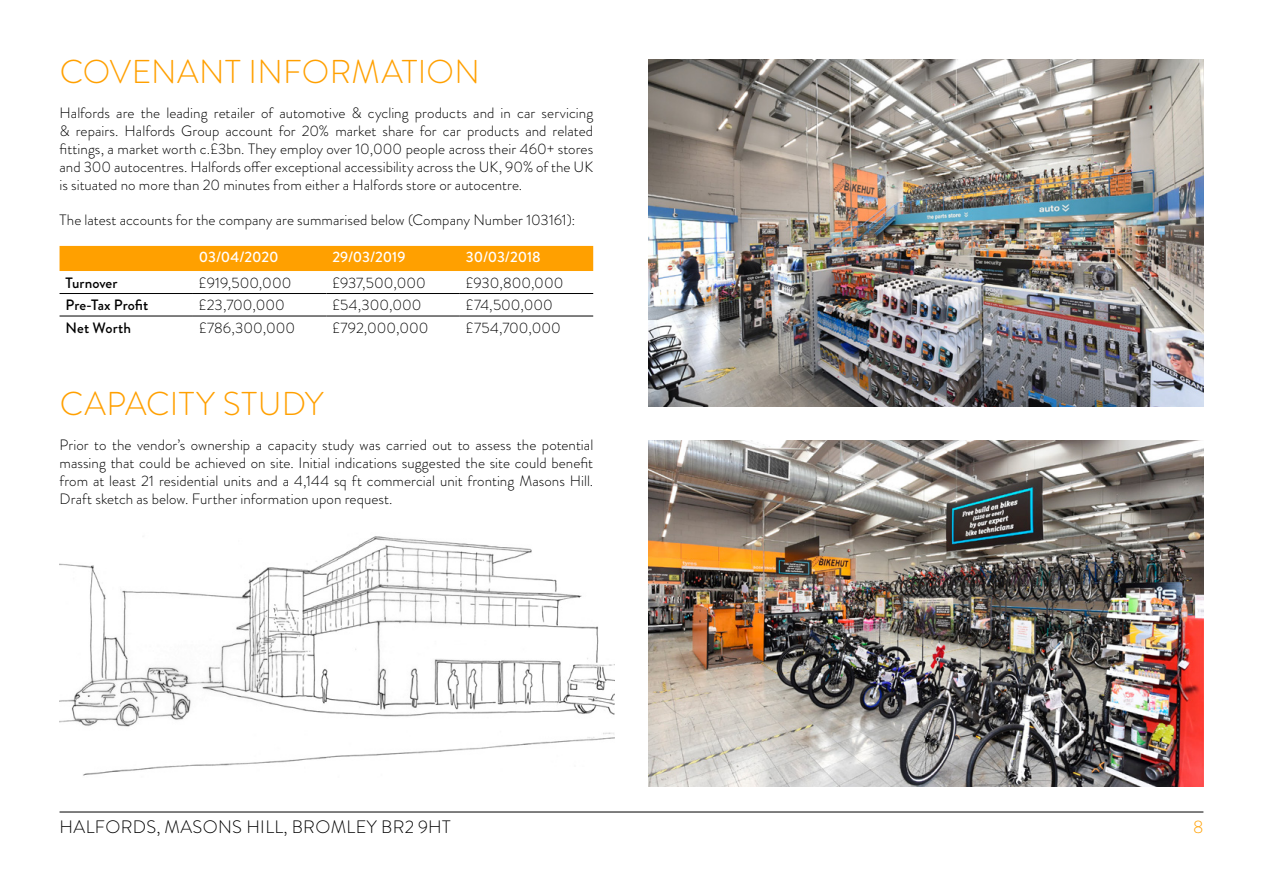
<style>
.page{position:relative;width:1263px;height:893px;background:#fff}
.page>*{position:absolute;margin:0;border:0;box-sizing:border-box;transform-origin:0 0}
.t1{font:300 33px "Brandon Grotesque";letter-spacing:.01em;color:#ffa000}
.t2{font:300 18px "Brandon Grotesque";letter-spacing:.02em;color:#000}
.t3{font:300 18px "Brandon Grotesque";color:#ffa000}
.t4{font:300 15px/18px "Brandon Grotesque";letter-spacing:.005em;color:#000;text-align:justify}
.t5{font:500 15px "Brandon Grotesque";letter-spacing:-.01em;color:#fff}
.t6{font:500 15px "Brandon Grotesque";color:#000}
</style>
<div class="page">
<hr style="left:60px;top:812px;width:1143px;height:1px;background:#000">
<img style="left:60px;top:536px;width:554px;height:240px">
<div style="left:60px;top:246px;width:533px;height:25px;background:#ffa000"></div>
<hr style="left:60px;top:293px;width:133px;height:1px;background:#000">
<hr style="left:193px;top:293px;width:133px;height:1px;background:#000">
<hr style="left:326px;top:293px;width:134px;height:1px;background:#000">
<hr style="left:460px;top:293px;width:133px;height:1px;background:#000">
<hr style="left:60px;top:316px;width:133px;height:1px;background:#000">
<hr style="left:193px;top:316px;width:133px;height:1px;background:#000">
<hr style="left:326px;top:316px;width:134px;height:1px;background:#000">
<hr style="left:460px;top:316px;width:133px;height:1px;background:#000">
<img style="left:648px;top:440px;width:555px;height:347px">
<img style="left:648px;top:60px;width:555px;height:346px">
<h1 class="t1" style="left:60px;top:49px;width:422px">COVENANT INFORMATION</h1>
<p class="t4" style="left:60px;top:104px;width:535px">Halfords are the leading retailer of automotive &amp; cycling products and in car servicing &amp; repairs. Halfords Group account for 20% market share for car products and related fittings, a market worth c.£3bn. They employ over 10,000 people across their 460+ stores and 300 autocentres. Halfords offer exceptional accessibility across the UK, 90% of the UK is situated no more than 20 minutes from either a Halfords store or autocentre.</p>
<p class="t4" style="left:60px;top:211px;width:517px">The latest accounts for the company are summarised below (Company Number 103161):</p>
<p class="t5" style="left:199px;top:247px;width:81px">03/04/2020</p>
<p class="t5" style="left:332px;top:247px;width:75px">29/03/2019</p>
<p class="t5" style="left:466px;top:247px;width:77px">30/03/2018</p>
<p class="t6" style="left:66px;top:272px;width:54px">Turnover</p>
<p class="t4" style="left:199px;top:273px;width:94px">£919,500,000</p>
<p class="t4" style="left:332px;top:273px;width:95px">£937,500,000</p>
<p class="t4" style="left:466px;top:273px;width:99px">£930,800,000</p>
<p class="t6" style="left:66px;top:294px;width:84px">Pre-Tax Profit</p>
<p class="t4" style="left:199px;top:296px;width:87px">£23,700,000</p>
<p class="t4" style="left:332px;top:296px;width:91px">£54,300,000</p>
<p class="t4" style="left:466px;top:296px;width:89px">£74,500,000</p>
<p class="t6" style="left:66px;top:317px;width:67px">Net Worth</p>
<p class="t4" style="left:199px;top:318px;width:98px">£786,300,000</p>
<p class="t4" style="left:332px;top:318px;width:98px">£792,000,000</p>
<p class="t4" style="left:466px;top:318px;width:97px">£754,700,000</p>
<h1 class="t1" style="left:60px;top:381px;width:265px">CAPACITY STUDY</h1>
<p class="t4" style="left:60px;top:436px;width:535px">Prior to the vendor’s ownership a capacity study was carried out to assess the potential massing that could be achieved on site. Initial indications suggested the site could benefit from at least 21 residential units and a 4,144 sq ft commercial unit fronting Masons Hill.<br>Draft sketch as below. Further information upon request.</p>
<p class="t2" style="left:60px;top:815px;width:392px">HALFORDS, MASONS HILL, BROMLEY BR2 9HT</p>
<p class="t3" style="left:1193px;top:815px;width:12px">8</p>
</div>
